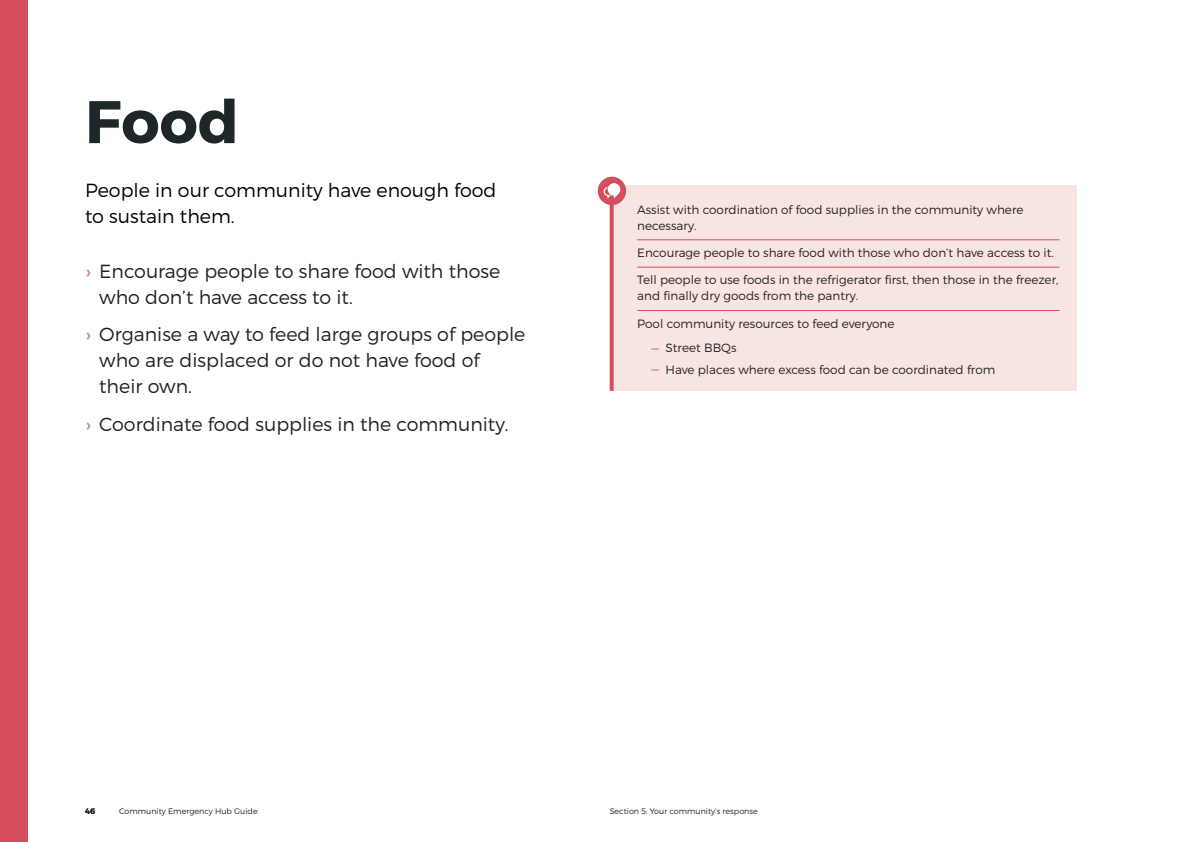
<style>
.page{position:relative;width:1191px;height:842px;background:#fff}
.page>*{position:absolute;margin:0;border:0;box-sizing:border-box;transform-origin:0 0}
.Heading_2_-_section{font:700 60px "Montserrat";color:#1d2629}
.t1{font:300 19px/26px "Montserrat";color:#231f20}
.Intro{font:300 19px/26px "Montserrat";color:#000001}
.Question_-_bullets{font:300 12px/16px "Montserrat";color:#231f20}
.t2{font:300 8px "Montserrat";color:#231f20}
.t3{font:600 8px "Montserrat";color:#231f20}
.s1{font-weight:400;color:#c7809d}
.s2{font-size:19px;color:#c7809d}
</style>
<div class="page">
<div style="left:0;top:0;width:28px;height:842px;background:#d64e5b"></div>
<div style="left:611px;top:185px;width:465px;height:206px;background:#f8e5e2"></div>
<svg style="left:609px;top:205px;width:4px;height:186px"></svg>
<hr style="left:637px;top:240px;width:422px;height:1px;background:#d64e5b">
<hr style="left:637px;top:267px;width:422px;height:1px;background:#d64e5b">
<hr style="left:637px;top:310px;width:422px;height:1px;background:#d64e5b">
<div style="left:598px;top:177px;width:28px;height:28px;background:#d64e5b;border-radius:50%"></div>
<svg style="left:603px;top:183px;width:17px;height:16px"></svg>
<p class="Heading_2_-_section" style="left:85px;top:85px;width:155px">Food</p>
<p class="Intro" style="left:85px;top:177px;width:413px">People in our community have enough food to sustain them.</p>
<p class="t1" style="left:99px;top:258px;width:402px;text-indent:-14px"><span class="s1">›</span> Encourage people to share food with those who don’t have access to it.</p>
<p class="t1" style="left:99px;top:321px;width:428px;text-indent:-14px"><span class="s1">›</span> Organise a way to feed large groups of people who are displaced or do not have food of their own.</p>
<p class="t1" style="left:85px;top:410px;width:425px"><span class="s1">›</span> Coordinate food supplies in the community.</p>
<p class="Question_-_bullets" style="left:637px;top:201px;width:388px">Assist with coordination of food supplies in the community where necessary.</p>
<p class="Question_-_bullets" style="left:637px;top:244px;width:418px">Encourage people to share food with those who don’t have access to it.</p>
<p class="Question_-_bullets" style="left:637px;top:272px;width:423px">Tell people to use foods in the refrigerator first, then those in the freezer, and finally dry goods from the pantry.</p>
<p class="Question_-_bullets" style="left:637px;top:315px;width:259px">Pool community resources to feed everyone</p>
<p class="Question_-_bullets" style="left:651px;top:340px;width:87px"><span class="s2">–</span> Street BBQs</p>
<p class="Question_-_bullets" style="left:651px;top:361px;width:345px"><span class="s2">–</span> Have places where excess food can be coordinated from</p>
<p class="t3" style="left:85px;top:806px;width:11px">46</p>
<p class="t2" style="left:119px;top:806px;width:140px">Community Emergency Hub Guide</p>
<p class="t2" style="left:609px;top:806px;width:150px">Section 5: Your community’s response</p>
</div>
